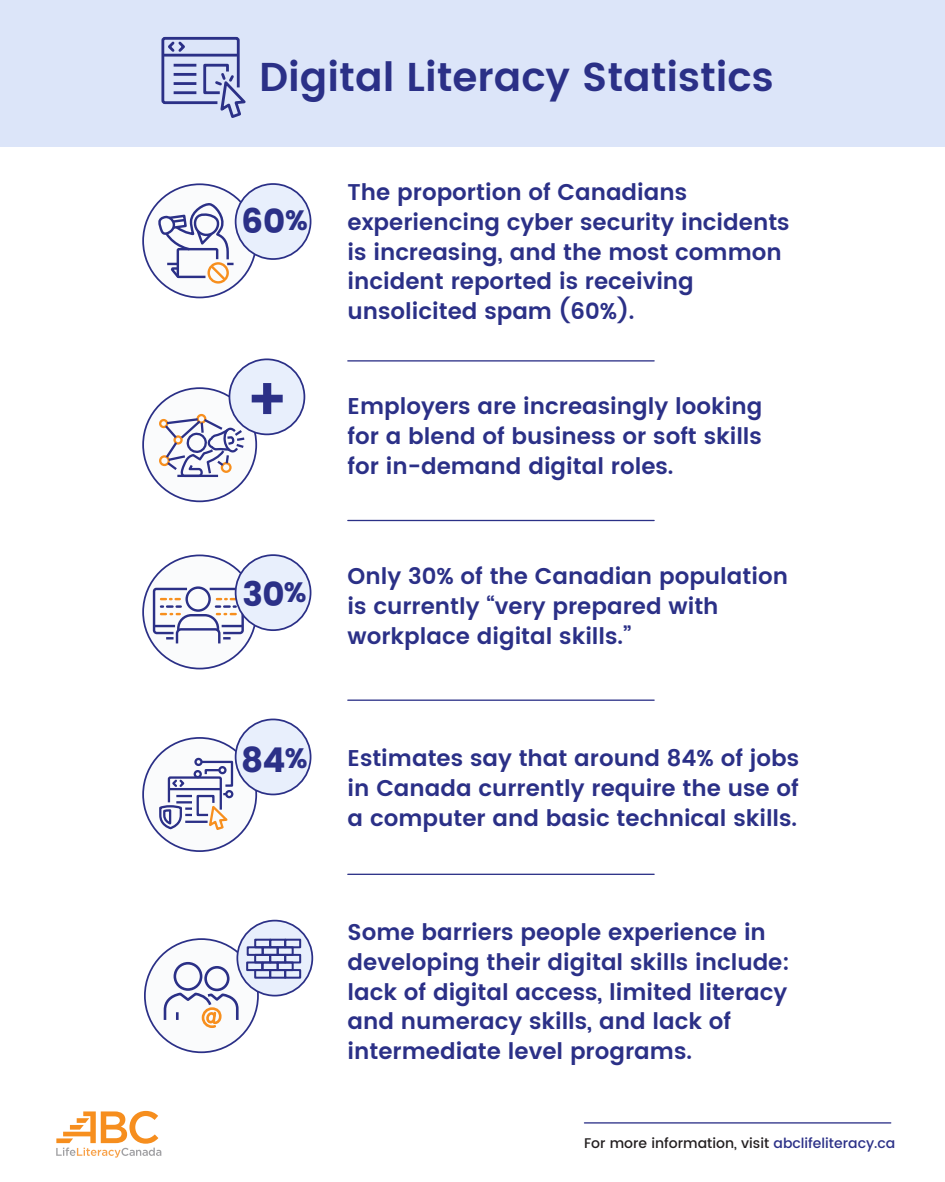
<style>
.page{position:relative;width:945px;height:1182px;background:#fff}
.page>*{position:absolute;margin:0;border:0;box-sizing:border-box;transform-origin:0 0}
.t1{font:600 60.73px "Poppins";color:#2b3087}
.t2{font:600 40.25px "Poppins";color:#2b3087}
.t3{font:34.12px "Poppins";color:#2b3087}
.t4{font:34.04px "Poppins";color:#2b3087}
.t5{font:600 22.75px/29.8px "Poppins";color:#2b3087}
.t6{font:500 14px "Poppins";color:#231f20}
.s1{font-size:27.91px}
.s2{font-size:28px}
.s3{color:#2b3087}
</style>
<div class="page">
<div style="left:0;top:0;width:945px;height:146px;background:#dce5f9"></div>
<svg style="left:56px;top:1110px;width:105px;height:47px"></svg>
<hr style="left:584px;top:1122px;width:307px;height:1px;background:#2b3087">
<hr style="left:348px;top:873px;width:306px;height:1px;background:#2b3087">
<hr style="left:348px;top:699px;width:306px;height:1px;background:#2b3087">
<hr style="left:348px;top:520px;width:306px;height:1px;background:#2b3087">
<hr style="left:348px;top:360px;width:306px;height:1px;background:#2b3087">
<svg style="left:161px;top:36px;width:85px;height:82px"></svg>
<div style="left:143px;top:184px;width:113px;height:113px;background:#fafbfc;border-radius:50%"></div>
<div style="left:236px;top:184px;width:75px;height:75px;background:#e8effc;border-radius:50%"></div>
<div style="left:235px;top:183px;width:76px;height:77px;border:2px solid #2b3087;border-radius:50%"></div>
<svg style="left:155px;top:203px;width:79px;height:80px"></svg>
<div style="left:143px;top:388px;width:113px;height:113px;background:#fafbfc;border-radius:50%"></div>
<div style="left:142px;top:387px;width:115px;height:115px;border:2px solid #2b3087;border-radius:50%"></div>
<div style="left:229px;top:359px;width:75px;height:75px;background:#e8effc;border-radius:50%"></div>
<div style="left:229px;top:358px;width:76px;height:77px;border:2px solid #2b3087;border-radius:50%"></div>
<div style="left:196px;top:414px;width:10px;height:10px;border:2px solid #f78f1e;border-radius:50%"></div>
<div style="left:159px;top:419px;width:9px;height:9px;border:2px solid #f78f1e;border-radius:50%"></div>
<div style="left:159px;top:455px;width:11px;height:11px;border:2px solid #f78f1e;border-radius:50%"></div>
<svg style="left:163px;top:417px;width:84px;height:61px"></svg>
<hr style="left:177px;top:474px;width:41px;height:3px;background:#2b3087">
<div style="left:143px;top:555px;width:113px;height:113px;background:#fafbfc;border-radius:50%"></div>
<svg style="left:152px;top:586px;width:93px;height:59px"></svg>
<div style="left:236px;top:555px;width:75px;height:75px;background:#e8effc;border-radius:50%"></div>
<div style="left:235px;top:554px;width:76px;height:77px;border:2px solid #2b3087;border-radius:50%"></div>
<div style="left:145px;top:939px;width:113px;height:113px;background:#fafbfc;border-radius:50%"></div>
<div style="left:144px;top:938px;width:115px;height:114px;border:2px solid #2b3087;border-radius:50%"></div>
<div style="left:237px;top:920px;width:75px;height:75px;background:#e8effc;border-radius:50%"></div>
<div style="left:236px;top:919px;width:77px;height:77px;border:2px solid #2b3087;border-radius:50%"></div>
<div style="left:284px;top:968px;width:17px;height:10px;border:2px solid #2b3087"></div>
<div style="left:269px;top:968px;width:17px;height:10px;border:2px solid #2b3087"></div>
<div style="left:254px;top:968px;width:17px;height:10px;border:2px solid #2b3087"></div>
<div style="left:284px;top:953px;width:17px;height:10px;border:2px solid #2b3087"></div>
<div style="left:254px;top:953px;width:17px;height:10px;border:2px solid #2b3087"></div>
<div style="left:269px;top:953px;width:17px;height:10px;border:2px solid #2b3087"></div>
<div style="left:277px;top:946px;width:17px;height:9px;border:2px solid #2b3087"></div>
<div style="left:262px;top:946px;width:17px;height:9px;border:2px solid #2b3087"></div>
<div style="left:247px;top:946px;width:17px;height:9px;border:2px solid #2b3087"></div>
<div style="left:284px;top:938px;width:17px;height:10px;border:2px solid #2b3087"></div>
<div style="left:269px;top:938px;width:17px;height:10px;border:2px solid #2b3087"></div>
<div style="left:254px;top:938px;width:17px;height:10px;border:2px solid #2b3087"></div>
<div style="left:277px;top:961px;width:17px;height:9px;border:2px solid #2b3087"></div>
<div style="left:262px;top:961px;width:17px;height:9px;border:2px solid #2b3087"></div>
<div style="left:246px;top:961px;width:17px;height:9px;border:2px solid #2b3087"></div>
<div style="left:204px;top:965px;width:26px;height:26px;border:3px solid #2b3087;border-radius:50%"></div>
<div style="left:174px;top:961px;width:28px;height:29px;border:3px solid #2b3087;border-radius:50%"></div>
<svg style="left:163px;top:990px;width:76px;height:38px"></svg>
<div style="left:143px;top:737px;width:113px;height:114px;background:#fafbfc;border-radius:50%"></div>
<div style="left:142px;top:737px;width:115px;height:114px;border:2px solid #2b3087;border-radius:50%"></div>
<div style="left:236px;top:719px;width:75px;height:75px;background:#e8effc;border-radius:50%"></div>
<div style="left:235px;top:718px;width:76px;height:77px;border:2px solid #2b3087;border-radius:50%"></div>
<div style="left:194px;top:757px;width:9px;height:9px;border:2px solid #2b3087;border-radius:50%"></div>
<svg style="left:159px;top:759px;width:75px;height:71px"></svg>
<h2 class="t2" style="left:259px;top:47px;width:516px">Digital Literacy Statistics</h2>
<h3 class="t4" style="left:241px;top:202px;width:68px">60<span class="s1">%</span></h3>
<h1 class="t1" style="left:246px;top:353px;width:43px">+</h1>
<h3 class="t4" style="left:243px;top:574px;width:65px">30<span class="s1">%</span></h3>
<h3 class="t3" style="left:241px;top:740px;width:68px">84<span class="s2">%</span></h3>
<p class="t5" style="left:348px;top:178px;width:444px">The proportion of Canadians experiencing cyber security incidents is increasing, and the most common incident reported is receiving unsolicited spam (60%).</p>
<p class="t5" style="left:348px;top:392px;width:416px;text-align:justify">Employers are increasingly looking for a blend of business or soft skills for in-demand digital roles.</p>
<p class="t5" style="left:348px;top:562px;width:442px">Only 30% of the Canadian population is currently “very prepared with workplace digital skills.”</p>
<p class="t5" style="left:348px;top:744px;width:453px;text-align:justify">Estimates say that around 84% of jobs in Canada currently require the use of a computer and basic technical skills.</p>
<p class="t5" style="left:348px;top:918px;width:444px">Some barriers people experience in developing their digital skills include: lack of digital access, limited literacy and numeracy skills, and lack of intermediate level programs.</p>
<p class="t6" style="left:584px;top:1132px;width:313px">For more information, visit <span class="s3">abclifeliteracy.ca</span></p>
</div>
